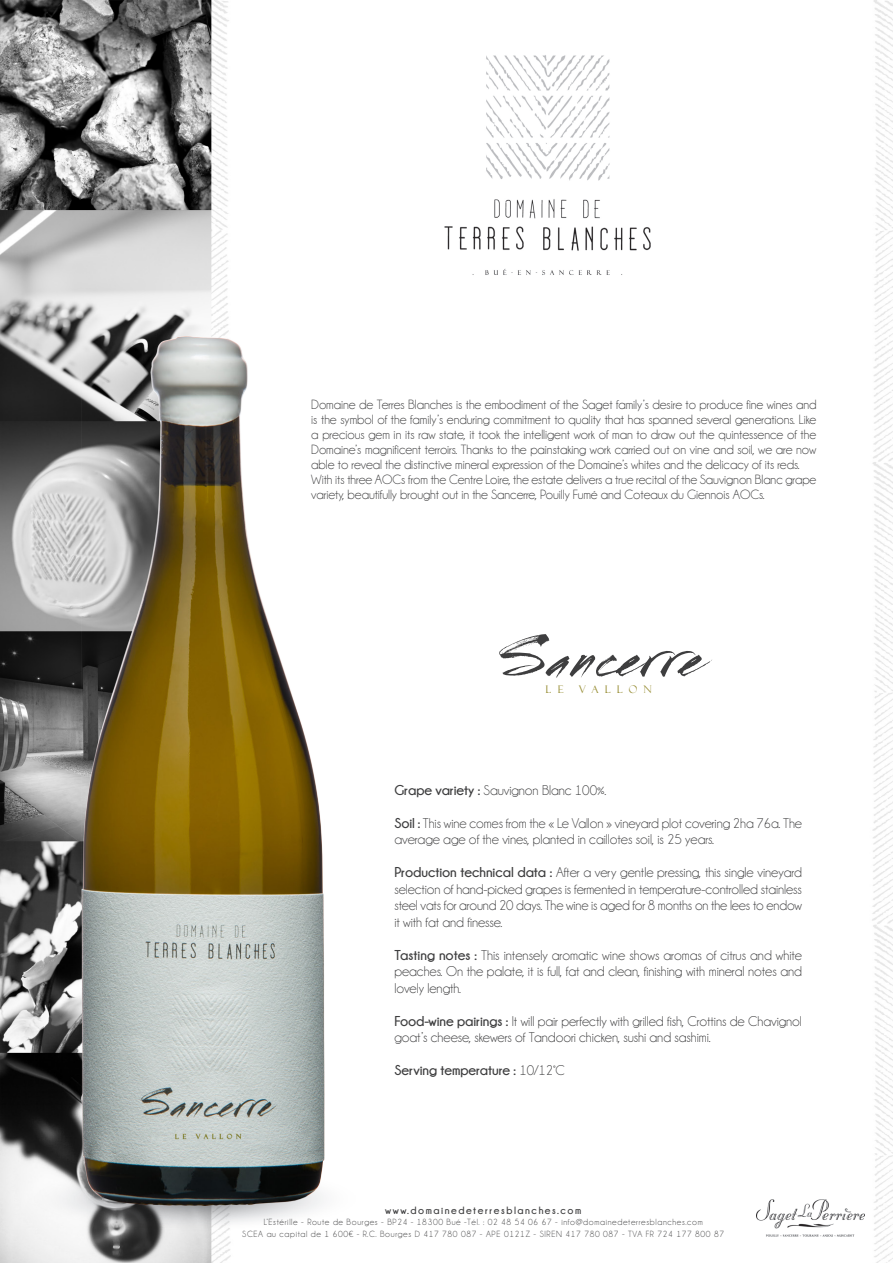
<style>
.page{position:relative;width:893px;height:1263px;background:#fff}
.page>*{position:absolute;margin:0;border:0;box-sizing:border-box;transform-origin:0 0}
.t1{font:68.55px "Streetbrush";letter-spacing:.07em;color:#3e3e3f}
.t2{font:14.25px/16.5px "Champagne&Limousines";letter-spacing:-.005em;color:#3e3e3f}
.t3{font:700 14.25px "Champagne&Limousines";letter-spacing:-.005em;color:#3e3e3f}
.t4{font:13.5px/15px "Champagne&Limousines";letter-spacing:-.005em;color:#3e3e3f}
.t5{font:700 10.5px "Champagne&Limousines";letter-spacing:.145em;color:#3e3e3f}
.t6{font:10.5px "Felix Titling";letter-spacing:.595em;color:#978d33}
.t7{font:9px/11.6px "Champagne&Limousines";letter-spacing:.07em;color:#3e3e3f;text-align:center}
.s1{font-weight:700}
.s2{font-weight:400}
</style>
<div class="page">
<img style="left:0;top:0;width:893px;height:1263px">
<img style="left:411px;top:26px;width:271px;height:274px">
<img style="left:756px;top:1199px;width:109px;height:37px">
<img style="left:15px;top:1160px;width:359px;height:79px">
<img style="left:81px;top:336px;width:244px;height:869px">
<p class="t4" style="left:311px;top:397px;width:507px">Domaine de Terres Blanches is the embodiment of the Saget family’s desire to produce fine wines and is the symbol of the family’s enduring commitment to quality that has spanned several generations. Like a precious gem in its raw state, it took the intelligent work of man to draw out the quintessence of the Domaine’s magnificent terroirs. Thanks to the painstaking work carried out on vine and soil, we are now able to reveal the distinctive mineral expression of the Domaine’s whites and the delicacy of its reds.<br>With its three AOCs from the Centre Loire, the estate delivers a true recital of the Sauvignon Blanc grape variety, beautifully brought out in the Sancerre, Pouilly Fumé and Coteaux du Giennois AOCs.</p>
<h1 class="t1" style="left:499px;top:611px;width:199px">Sancerre</h1>
<p class="t6" style="left:546px;top:683px;width:19px">L E</p>
<p class="t6" style="left:579px;top:683px;width:74px">VALLON</p>
<p class="t2" style="left:394px;top:782px;width:213px"><span class="s1">Grape variety :</span> Sauvignon Blanc 100%.</p>
<p class="t2" style="left:394px;top:815px;width:409px"><span class="s1">Soil :</span> This wine comes from the « Le Vallon » vineyard plot covering 2ha 76a. The average age of the vines, planted in caillotes soil, is 25 years.</p>
<p class="t2" style="left:394px;top:864px;width:409px;text-align:justify"><span class="s1">Production technical data :</span> After a very gentle pressing, this single vineyard selection of hand-picked grapes is fermented in temperature-controlled stainless steel vats for around 20 days. The wine is aged for 8 months on the lees to endow it with fat and finesse.</p>
<p class="t2" style="left:394px;top:947px;width:409px;text-align:justify"><span class="s1">Tasting notes :</span> This intensely aromatic wine shows aromas of citrus and white peaches. On the palate, it is full, fat and clean, finishing with mineral notes and lovely length.</p>
<p class="t2" style="left:394px;top:1013px;width:409px"><span class="s1">Food-wine pairings :</span> It will pair perfectly with grilled fish, Crottins de Chavignol goat’s cheese, skewers of Tandoori chicken, sushi and sashimi.</p>
<p class="t3" style="left:394px;top:1062px;width:172px">Serving temperature : <span class="s2">10/12°C</span></p>
<p class="t5" style="left:385px;top:1204px;width:198px">www.domainedeterresblanches.com</p>
<p class="t7" style="left:242px;top:1216px;width:483px">L’Estérille - Route de Bourges - BP24 - 18300 Bué -Tél. : 02 48 54 06 67 - info@domainedeterresblanches.com<br>SCEA au capital de 1 600€ - R.C. Bourges D 417 780 087 - APE 0121Z - SIREN 417 780 087 - TVA FR 724 177 800 87</p>
</div>
